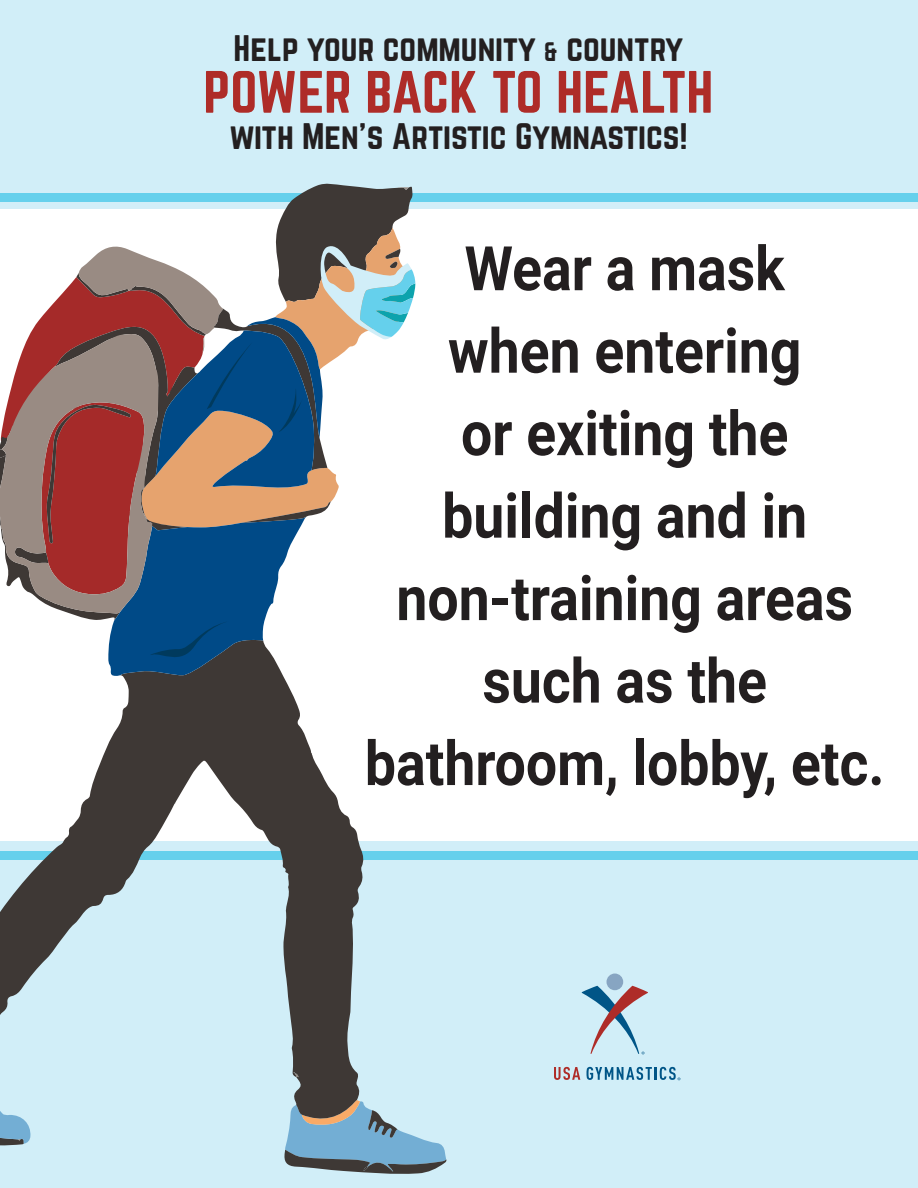
<style>
.page{position:relative;width:918px;height:1188px;background:#d1eef8}
.page>*{position:absolute;margin:0;border:0;box-sizing:border-box;transform-origin:0 0}
.t1{font:700 61.5px/82.5px "Roboto";color:#231f20;text-align:center;scale:.9 1}
.t2{font:52.2px "Norwester";letter-spacing:-.01em;color:#ae2c28;scale:1.04 1}
.t3{font:32.25px "Norwester";color:#231f20;scale:1.04 1}
.s1{font-size:23.4px}
</style>
<div class="page">
<div style="left:0;top:210px;width:918px;height:631px;background:#fff"></div>
<div style="left:0;top:194px;width:918px;height:8px;background:#65d0ec"></div>
<div style="left:0;top:851px;width:918px;height:9px;background:#65d0ec"></div>
<div style="left:607px;top:974px;width:16px;height:16px;background:#87a5c2;border-radius:50%"></div>
<svg style="left:554px;top:1067px;width:26px;height:13px"></svg>
<svg style="left:582px;top:986px;width:66px;height:68px"></svg>
<svg style="left:587px;top:1067px;width:93px;height:13px"></svg>
<svg style="left:0;top:1122px;width:31px;height:24px"></svg>
<svg style="left:284px;top:1105px;width:163px;height:69px"></svg>
<svg style="left:0;top:676px;width:364px;height:446px"></svg>
<svg style="left:0;top:183px;width:415px;height:493px"></svg>
<p class="t3" style="left:234px;top:32px;width:434px">Help your community <span class="s1">&amp;</span> country</p>
<p class="t2" style="left:203px;top:67px;width:492px">POWER BACK TO HEALTH</p>
<p class="t3" style="left:229px;top:121px;width:442px">with Men’s Artistic Gymnastics!</p>
<p class="t1" style="left:365px;top:225px;width:579px">Wear a mask<br>when entering<br>or exiting the building and in non-training areas such as the bathroom, lobby, etc.</p>
</div>
